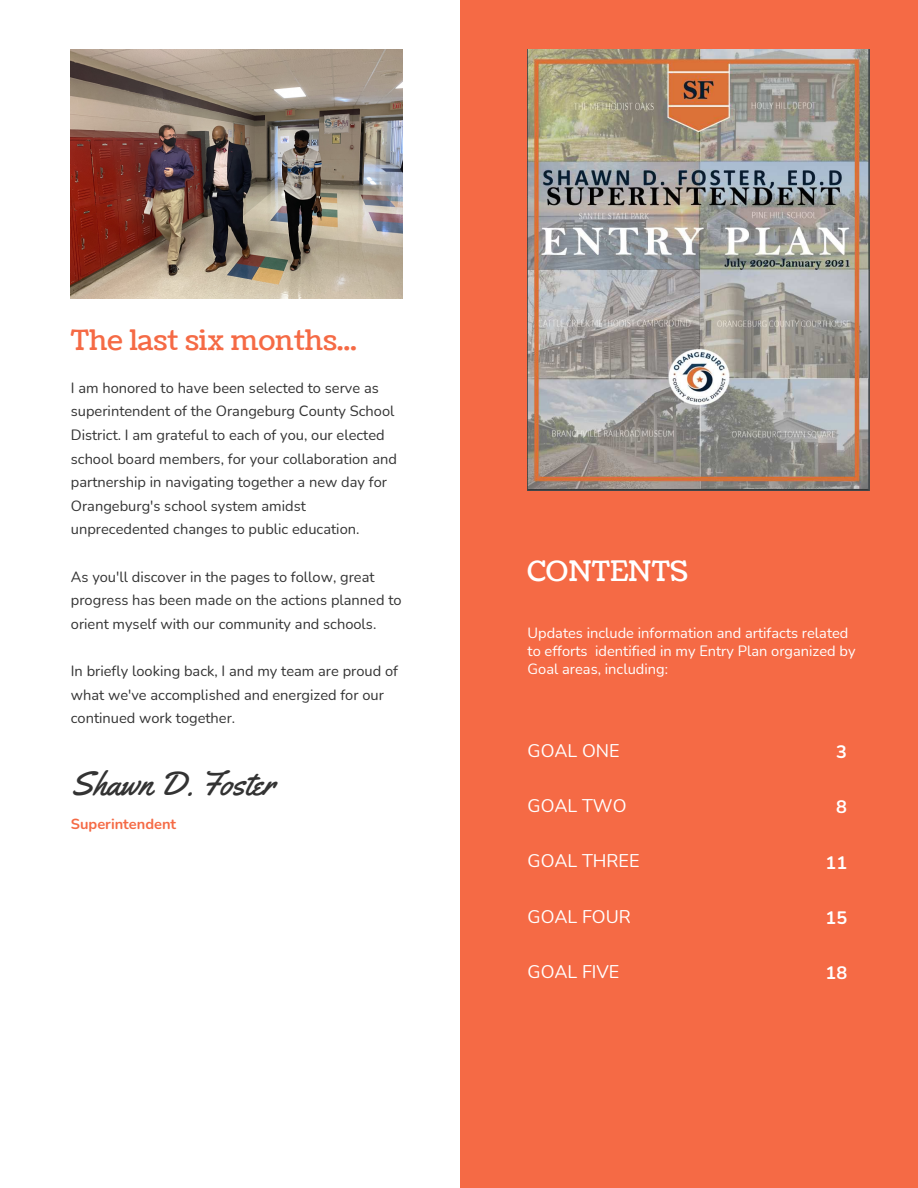
<style>
.page{position:relative;width:918px;height:1188px;background:#f56a45}
.page>*{position:absolute;margin:0;border:0;box-sizing:border-box;transform-origin:0 0}
.t1{font:33.75px "Yellowtail";color:#333}
.t2{font:28.2px "Coustard";color:#f56a45}
.t3{font:28.2px "Coustard";color:#fff}
.t4{font:18px "Nunito";color:#fff}
.t5{font:700 18px "Nunito";color:#fff}
.t6{font:14.7px/23.7px "Nunito";color:#333}
.t7{font:14.7px/18px "Nunito";color:#fff}
.t8{font:700 14.7px "Nunito";color:#f56a45}
</style>
<div class="page">
<div style="left:0;top:0;width:459px;height:1188px;background:#fff"></div>
<img style="left:528px;top:50px;width:342px;height:440px">
<img style="left:71px;top:50px;width:332px;height:248px">
<h2 class="t2" style="left:71px;top:321px;width:288px">The last six months...</h2>
<p class="t6" style="left:71px;top:375px;width:328px">I am honored to have been selected to serve as superintendent of the Orangeburg County School District. I am grateful to each of you, our elected school board members, for your collaboration and partnership in navigating together a new day for Orangeburg's school system amidst unprecedented changes to public education.</p>
<p class="t6" style="left:71px;top:564px;width:332px">As you'll discover in the pages to follow, great progress has been made on the actions planned to orient myself with our community and schools.</p>
<p class="t6" style="left:71px;top:659px;width:329px">In briefly looking back, I and my team are proud of what we've accomplished and energized for our continued work together.</p>
<h1 class="t1" style="left:71px;top:763px;width:205px">Shawn D. Foster</h1>
<p class="t8" style="left:71px;top:814px;width:107px">Superintendent</p>
<h2 class="t3" style="left:528px;top:552px;width:162px">CONTENTS</h2>
<p class="t7" style="left:528px;top:623px;width:329px">Updates include information and artifacts related to efforts identified in my Entry Plan organized by<br>Goal areas, including:</p>
<p class="t4" style="left:528px;top:738px;width:94px">GOAL ONE</p>
<p class="t5" style="left:836px;top:739px;width:12px">3</p>
<p class="t4" style="left:528px;top:793px;width:100px">GOAL TWO</p>
<p class="t5" style="left:836px;top:794px;width:12px">8</p>
<p class="t4" style="left:528px;top:849px;width:113px">GOAL THREE</p>
<p class="t5" style="left:826px;top:850px;width:23px">11</p>
<p class="t4" style="left:528px;top:904px;width:105px">GOAL FOUR</p>
<p class="t5" style="left:826px;top:905px;width:23px">15</p>
<p class="t4" style="left:528px;top:959px;width:93px">GOAL FIVE</p>
<p class="t5" style="left:826px;top:960px;width:23px">18</p>
</div>
